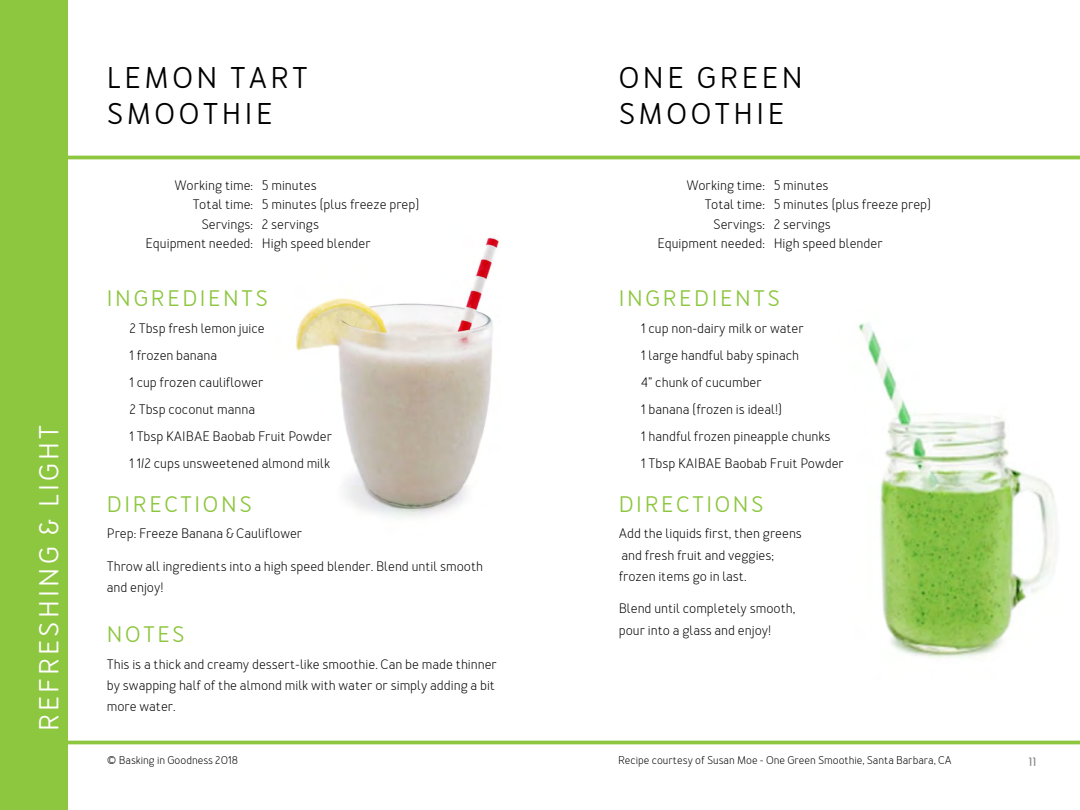
<style>
.page{position:relative;width:1080px;height:810px;background:#fff}
.page>*{position:absolute;margin:0;border:0;box-sizing:border-box;transform-origin:0 0}
.t1{font:500 30px/36px "Merlo";letter-spacing:.12em;color:#000}
.t2{font:500 27.5px "Merlo";letter-spacing:.12em;color:#fff}
.t3{font:500 22.5px "Merlo";letter-spacing:.12em;color:#8dc63f}
.t4{font:13.75px/26.9px "Merlo";color:#000}
.t5{font:300 12.5px "Merge";color:#808285}
.t6{font:11.25px "Merlo";color:#000}
</style>
<div class="page">
<hr style="left:0;top:156px;width:1080px;height:3px;background:#8dc63f">
<hr style="left:0;top:741px;width:1080px;height:3px;background:#8dc63f">
<div style="left:0;top:0;width:68px;height:810px;background:#8dc63f"></div>
<img style="left:858px;top:323px;width:199px;height:335px">
<img style="left:296px;top:237px;width:203px;height:281px">
<h2 class="t2" style="left:33px;top:731px;width:308px;rotate:-90deg">REFRESHING &amp; LIGHT</h2>
<h1 class="t1" style="left:107px;top:61px;width:202px">LEMON TART<br>SMOOTHIE</h1>
<p class="t4" style="left:175px;top:172px;width:144px">Working time: 5 minutes</p>
<p class="t4" style="left:193px;top:191px;width:228px">Total time: 5 minutes (plus freeze prep)</p>
<p class="t4" style="left:201px;top:211px;width:119px">Servings: 2 servings</p>
<p class="t4" style="left:146px;top:231px;width:227px">Equipment needed: High speed blender</p>
<h3 class="t3" style="left:107px;top:285px;width:162px">INGREDIENTS</h3>
<p class="t4" style="left:129px;top:315px;width:204px">2 Tbsp fresh lemon juice<br>1 frozen banana<br>1 cup frozen cauliflower<br>2 Tbsp coconut manna<br>1 Tbsp KAIBAE Baobab Fruit Powder<br>1 1/2 cups unsweetened almond milk</p>
<h3 class="t3" style="left:107px;top:490px;width:146px">DIRECTIONS</h3>
<p class="t4" style="left:107px;top:521px;width:197px">Prep: Freeze Banana &amp; Cauliflower</p>
<p class="t4" style="left:107px;top:556px;width:378px;line-height:21.2px">Throw all ingredients into a high speed blender. Blend until smooth and enjoy!</p>
<h3 class="t3" style="left:107px;top:621px;width:79px">NOTES</h3>
<p class="t4" style="left:107px;top:653px;width:392px;line-height:21.2px">This is a thick and creamy dessert-like smoothie. Can be made thinner by swapping half of the almond milk with water or simply adding a bit more water.</p>
<p class="t6" style="left:107px;top:754px;width:133px">© Basking in Goodness 2018</p>
<h1 class="t1" style="left:619px;top:61px;width:185px">ONE GREEN<br>SMOOTHIE</h1>
<p class="t4" style="left:687px;top:172px;width:144px">Working time: 5 minutes</p>
<p class="t4" style="left:705px;top:191px;width:228px">Total time: 5 minutes (plus freeze prep)</p>
<p class="t4" style="left:713px;top:211px;width:119px">Servings: 2 servings</p>
<p class="t4" style="left:657px;top:231px;width:227px">Equipment needed: High speed blender</p>
<h3 class="t3" style="left:619px;top:285px;width:162px">INGREDIENTS</h3>
<p class="t4" style="left:641px;top:315px;width:204px">1 cup non-dairy milk or water<br>1 large handful baby spinach<br>4” chunk of cucumber<br>1 banana (frozen is ideal!)<br>1 handful frozen pineapple chunks<br>1 Tbsp KAIBAE Baobab Fruit Powder</p>
<h3 class="t3" style="left:619px;top:490px;width:146px">DIRECTIONS</h3>
<p class="t4" style="left:619px;top:523px;width:185px;line-height:21.2px">Add the liquids first, then greens and fresh fruit and veggies; frozen items go in last.</p>
<p class="t4" style="left:619px;top:598px;width:178px;line-height:21.2px">Blend until completely smooth, pour into a glass and enjoy!</p>
<p class="t6" style="left:618px;top:754px;width:335px">Recipe courtesy of Susan Moe - One Green Smoothie, Santa Barbara, CA</p>
<p class="t5" style="left:1028px;top:754px;width:10px">11</p>
</div>
